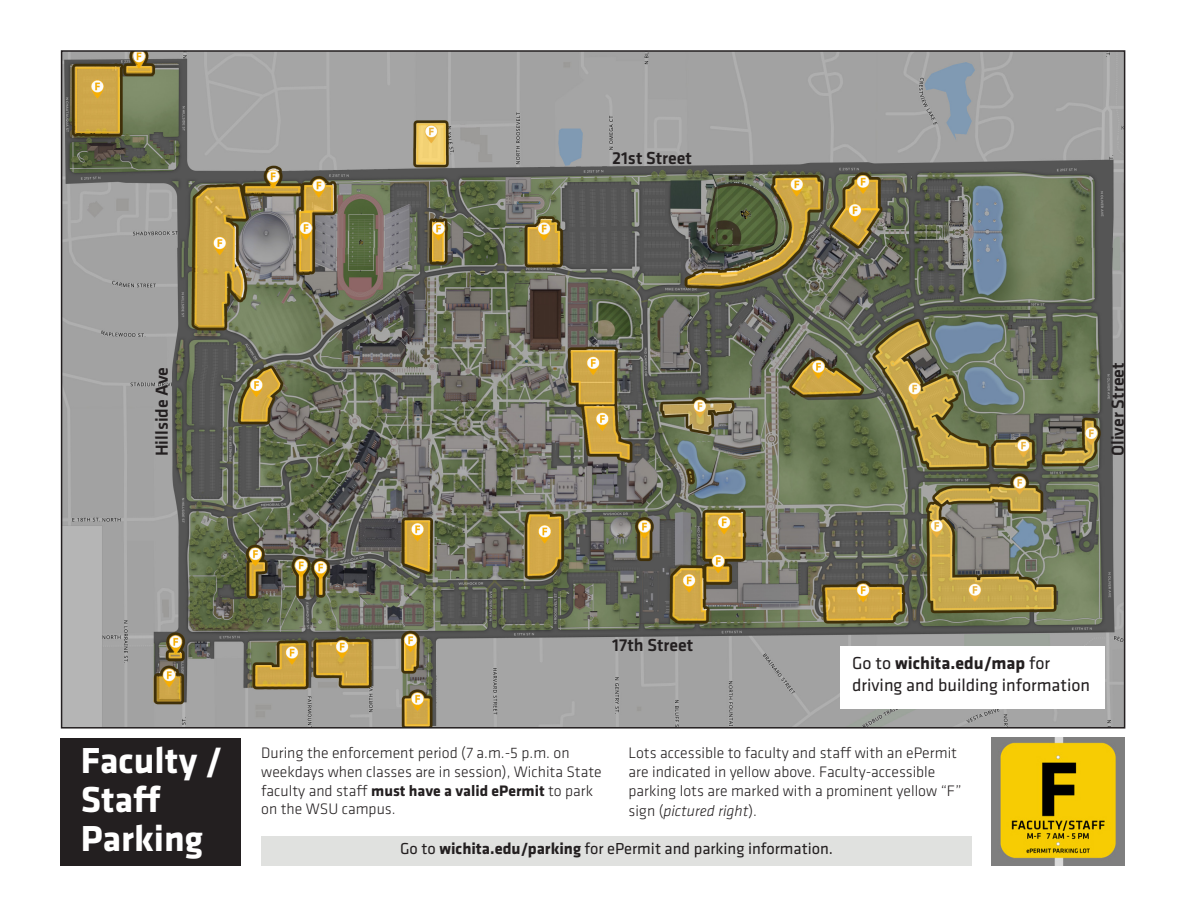
<style>
.page{position:relative;width:1188px;height:918px;background:#fff}
.page>*{position:absolute;margin:0;border:0;box-sizing:border-box;transform-origin:0 0}
.t1{font:700 37.5px "Klavika";color:#fff}
.t2{font:500 18px "Klavika";color:#231f20}
.t3{font:18px "Klavika";color:#231f20}
.t4{font:700 18px "Klavika";color:#231f20}
.t5{font:16.5px "Klavika";color:#231f20}
.t6{font:300 15.75px/18.8px "Klavika";color:#231f20}
.s1{font-weight:400}
.s2{font-weight:700}
.s3{font-style:italic}
</style>
<div class="page">
<div style="left:60px;top:738px;width:181px;height:128px;background:#231f20"></div>
<img style="left:64px;top:53px;width:1058px;height:673px">
<div style="left:261px;top:836px;width:711px;height:30px;background:#e0e1df"></div>
<img style="left:992px;top:738px;width:133px;height:128px">
<div style="left:840px;top:646px;width:265px;height:63px;background:#fff"></div>
<p class="t2" style="left:612px;top:145px;width:81px">21st Street</p>
<p class="t2" style="left:150px;top:456px;width:91px;rotate:-90deg">Hillside Ave</p>
<p class="t2" style="left:1106px;top:456px;width:95px;rotate:-90deg">Oliver Street</p>
<p class="t1" style="left:81px;top:733px;width:143px">Faculty /</p>
<p class="t1" style="left:81px;top:772px;width:82px">Staff</p>
<p class="t1" style="left:81px;top:811px;width:124px">Parking</p>
<p class="t2" style="left:612px;top:633px;width:83px">17th Street</p>
<p class="t4" style="left:852px;top:650px;width:199px"><span class="s1">Go to</span> wichita.edu/map <span class="s1">for</span></p>
<p class="t3" style="left:852px;top:673px;width:239px">driving and building information</p>
<p class="t6" style="left:261px;top:743px;width:342px">During the enforcement period (7 a.m.-5 p.m. on weekdays when classes are in session), Wichita State faculty and staff <span class="s2">must have a valid ePermit</span> to park on the WSU campus.</p>
<p class="t6" style="left:628px;top:743px;width:335px">Lots accessible to faculty and staff with an ePermit are indicated in yellow above. Faculty-accessible parking lots are marked with a prominent yellow “F” sign (<span class="s3">pictured right</span>).</p>
<p class="t5" style="left:400px;top:838px;width:435px">Go to <span class="s2">wichita.edu/parking</span> for ePermit and parking information.</p>
</div>
